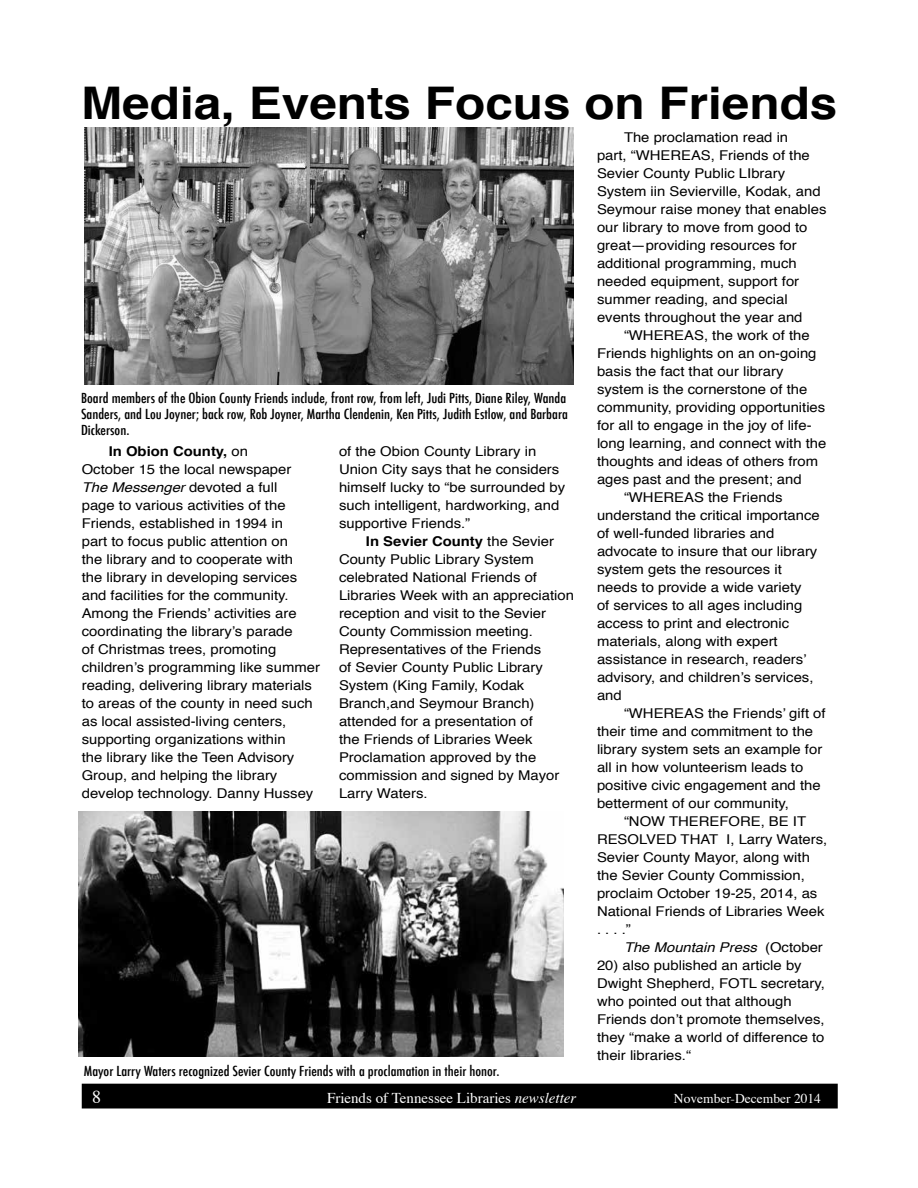
<style>
.page{position:relative;width:918px;height:1188px;background:#fff}
.page>*{position:absolute;margin:0;border:0;box-sizing:border-box;transform-origin:0 0}
.t1{font:700 45px "Helvetica";color:#000;scale:1.1 1}
.t2{font:18px "Times";color:#fff}
.t3{font:15px "Times";color:#fff}
.t4{font:13.5px/18px "Helvetica";color:#000;scale:1.1 1}
.t5{font:500 condensed 13.5px/16.2px "Futura";color:#000;scale:1.1 1}
.t6{font:italic 13.5px "Helvetica";color:#000;scale:1.1 1}
.t7{font:13.5px "Times";color:#fff}
.s1{font-weight:700}
.s2{font-style:italic}
.s3{font-style:normal}
</style>
<div class="page">
<img style="left:84px;top:128px;width:490px;height:257px">
<img style="left:78px;top:812px;width:486px;height:244px">
<div style="left:82px;top:1084px;width:755px;height:24px;background:#000"></div>
<h1 class="t1" style="left:81px;top:67px;width:689px">Media, Events Focus on Friends</h1>
<p class="t5" style="left:81px;top:390px;width:444px">Board members of the Obion County Friends include, front row, from left, Judi Pitts, Diane Riley, Wanda<br>Sanders, and Lou Joyner; back row, Rob Joyner, Martha Clendenin, Ken Pitts, Judith Estlow, and Barbara<br>Dickerson.</p>
<p class="t4" style="left:339px;top:443px;width:207px">of the Obion County Library in<br>Union City says that he considers himself lucky to “be surrounded by such intelligent, hardworking, and supportive Friends.”</p>
<p class="t4" style="left:339px;top:533px;width:215px;text-indent:27px"><span class="s1">In Sevier County</span> the Sevier<br>County Public Library System celebrated National Friends of<br>Libraries Week with an appreciation reception and visit to the Sevier<br>County Commission meeting.<br>Representatives of the Friends<br>of Sevier County Public Library<br>System (King Family, Kodak<br>Branch,and Seymour Branch) attended for a presentation of<br>the Friends of Libraries Week<br>Proclamation approved by the commission and signed by Mayor<br>Larry Waters.</p>
<p class="t4" style="left:82px;top:443px;width:218px;text-indent:27px"><span class="s1">In Obion County,</span> on<br>October 15 the local newspaper<br><span class="s2">The Messenger</span> devoted a full<br>page to various activities of the<br>Friends, established in 1994 in<br>part to focus public attention on<br>the library and to cooperate with<br>the library in developing services and facilities for the community.<br>Among the Friends’ activities are coordinating the library’s parade<br>of Christmas trees, promoting children’s programming like summer reading, delivering library materials to areas of the county in need such as local assisted-living centers, supporting organizations within<br>the library like the Teen Advisory<br>Group, and helping the library develop technology. Danny Hussey</p>
<p class="t5" style="left:84px;top:1063px;width:379px">Mayor Larry Waters recognized Sevier County Friends with a proclamation in their honor.</p>
<p class="t4" style="left:597px;top:129px;width:210px;text-indent:27px">The proclamation read in<br>part, “WHEREAS, Friends of the<br>Sevier County Public LIbrary<br>System iin Sevierville, Kodak, and<br>Seymour raise money that enables our library to move from good to great—providing resources for additional programming, much needed equipment, support for summer reading, and special events throughout the year and</p>
<p class="t4" style="left:624px;top:327px;width:170px">“WHEREAS, the work of the</p>
<p class="t4" style="left:597px;top:345px;width:201px">Friends highlights on an on-going</p>
<p class="t4" style="left:597px;top:363px;width:171px">basis the fact that our library</p>
<p class="t4" style="left:597px;top:381px;width:193px">system is the cornerstone of the</p>
<p class="t4" style="left:597px;top:399px;width:209px">community, providing opportunities</p>
<p class="t4" style="left:597px;top:417px;width:197px">for all to engage in the joy of life-</p>
<p class="t4" style="left:597px;top:435px;width:210px">long learning, and connect with the</p>
<p class="t4" style="left:597px;top:453px;width:203px">thoughts and ideas of others from</p>
<p class="t4" style="left:597px;top:470px;width:188px">ages past and the present; and</p>
<p class="t4" style="left:624px;top:488px;width:146px">“WHEREAS the Friends</p>
<p class="t4" style="left:597px;top:506px;width:204px">understand the critical importance</p>
<p class="t4" style="left:597px;top:524px;width:163px">of well-funded libraries and</p>
<p class="t4" style="left:597px;top:542px;width:202px">advocate to insure that our library</p>
<p class="t4" style="left:597px;top:560px;width:170px">system gets the resources it</p>
<p class="t4" style="left:597px;top:578px;width:188px">needs to provide a wide variety</p>
<p class="t4" style="left:597px;top:596px;width:188px">of services to all ages including</p>
<p class="t4" style="left:597px;top:614px;width:176px">access to print and electronic</p>
<p class="t4" style="left:597px;top:632px;width:166px">materials, along with expert</p>
<p class="t4" style="left:597px;top:650px;width:192px">assistance in research, readers’</p>
<p class="t4" style="left:597px;top:668px;width:198px">advisory, and children’s services,</p>
<p class="t4" style="left:597px;top:686px;width:24px">and</p>
<p class="t4" style="left:624px;top:704px;width:185px">“WHEREAS the Friends’ gift of</p>
<p class="t4" style="left:597px;top:722px;width:198px">their time and commitment to the</p>
<p class="t4" style="left:597px;top:740px;width:206px">library system sets an example for</p>
<p class="t4" style="left:597px;top:758px;width:189px">all in how volunteerism leads to</p>
<p class="t4" style="left:597px;top:776px;width:205px">positive civic engagement and the</p>
<p class="t4" style="left:597px;top:794px;width:176px">betterment of our community,</p>
<p class="t4" style="left:624px;top:812px;width:167px">“NOW THEREFORE, BE IT</p>
<p class="t4" style="left:597px;top:830px;width:211px">RESOLVED THAT I, Larry Waters,</p>
<p class="t4" style="left:597px;top:848px;width:195px">Sevier County Mayor, along with</p>
<p class="t4" style="left:597px;top:866px;width:191px">the Sevier County Commission,</p>
<p class="t4" style="left:597px;top:884px;width:202px">proclaim October 19-25, 2014, as</p>
<p class="t4" style="left:597px;top:902px;width:208px">National Friends of Libraries Week</p>
<p class="t4" style="left:597px;top:920px;width:32px">. . . .”</p>
<p class="t6" style="left:624px;top:936px;width:182px">The Mountain Press <span class="s3">(October</span></p>
<p class="t4" style="left:597px;top:956px;width:209px">20) also published an article by<br>Dwight Shepherd, FOTL secretary, who pointed out that although<br>Friends don’t promote themselves, they “make a world of difference to their libraries.“</p>
<h2 class="t2" style="left:92px;top:1080px;width:10px">8</h2>
<p class="t3" style="left:327px;top:1084px;width:251px">Friends of Tennessee Libraries <span class="s2">newsletter</span></p>
<p class="t7" style="left:674px;top:1086px;width:149px">November-December 2014</p>
</div>
